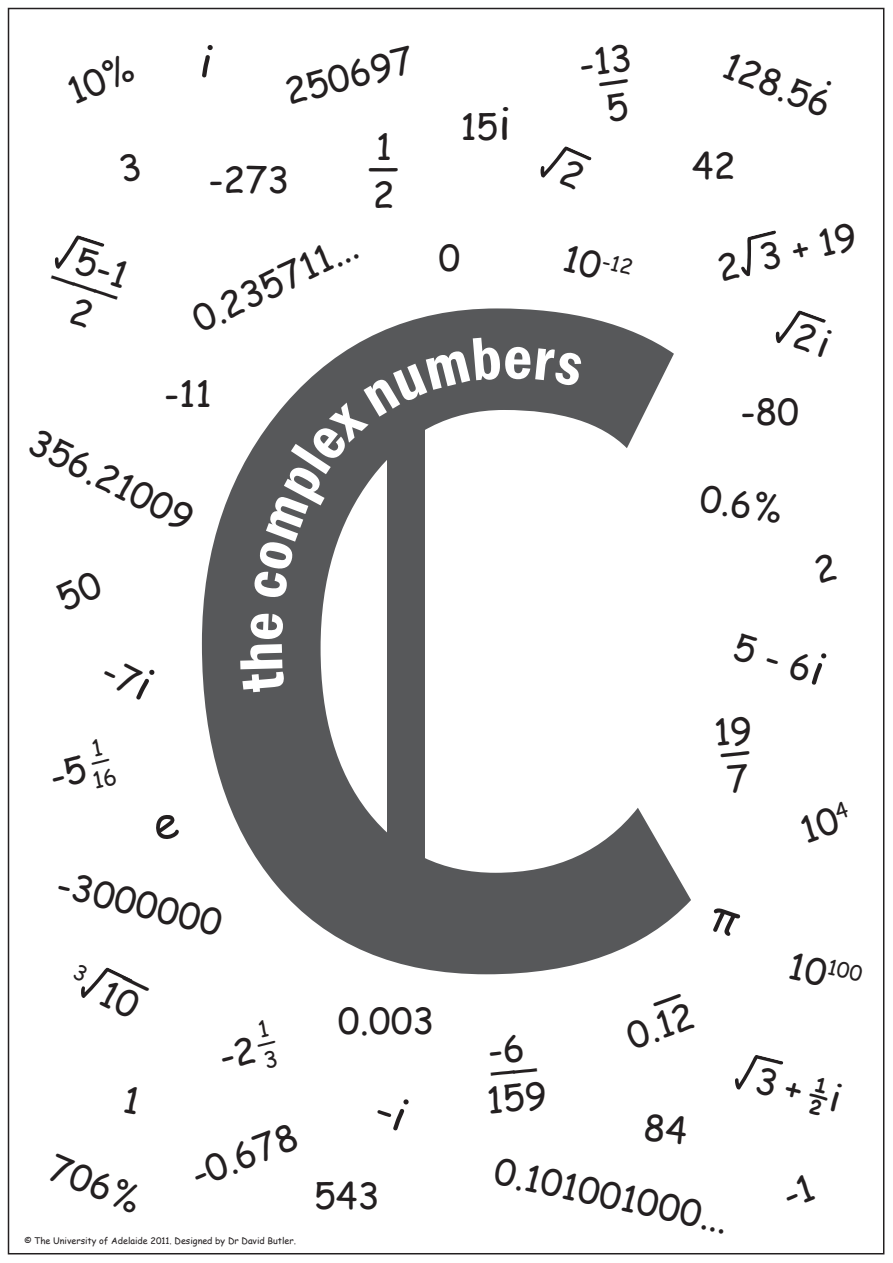
<style>
.page{position:relative;width:893px;height:1263px;background:#fff}
.page>*{position:absolute;margin:0;border:0;box-sizing:border-box;transform-origin:0 0}
.t1{font:36px "Comic Sans MS";color:#231f20}
.t2{font:21px "Comic Sans MS";color:#231f20}
.t3{font:9px "Comic Sans MS";color:#231f20}
.s1{font-size:45px}
.s2{font-size:36px}
.s3{font-size:39px}
</style>
<div class="page">
<svg style="left:202px;top:308px;width:489px;height:666px"></svg>
<div style="left:387px;top:353px;width:38px;height:583px;background:#57585a"></div>
<svg style="left:741px;top:230px;width:35px;height:46px"></svg>
<svg style="left:735px;top:1055px;width:48px;height:35px"></svg>
<div style="left:240px;top:613px;width:45px;height:80px;background:#57585a"></div>
<svg style="left:253px;top:336px;width:331px;height:263px"></svg>
<svg style="left:540px;top:146px;width:52px;height:32px"></svg>
<svg style="left:81px;top:967px;width:52px;height:31px"></svg>
<svg style="left:54px;top:235px;width:51px;height:34px"></svg>
<svg style="left:776px;top:310px;width:50px;height:33px"></svg>
<p class="t1" style="left:279px;top:67px;width:133px;rotate:-15deg">250697</p>
<p class="t1" style="left:209px;top:154px;width:82px">-273</p>
<p class="t1" style="left:376px;top:121px;width:18px">1</p>
<p class="t1" style="left:368px;top:142px;width:33px">―</p>
<p class="t1" style="left:373px;top:169px;width:23px">2</p>
<p class="t1" style="left:183px;top:298px;width:180px;rotate:-26deg">0.235711...</p>
<p class="t1" style="left:164px;top:368px;width:49px">-11</p>
<p class="t1" style="left:44px;top:416px;width:180px;rotate:27deg">356.21009</p>
<p class="t1" style="left:460px;top:100px;width:52px">15<span class="s1">i</span></p>
<p class="t1" style="left:438px;top:231px;width:23px">0</p>
<p class="t2" style="left:569px;top:236px;width:71px;rotate:14deg"><span class="s2">10</span>-12</p>
<p class="t1" style="left:735px;top:39px;width:115px;rotate:22deg">128.56</p>
<p class="t1" style="left:692px;top:139px;width:45px">42</p>
<p class="t1" style="left:711px;top:243px;width:144px;rotate:-14deg">2 3 + 19</p>
<p class="t1" style="left:740px;top:386px;width:60px">-80</p>
<p class="t1" style="left:704px;top:472px;width:84px;rotate:8deg">0.6%</p>
<p class="t1" style="left:743px;top:620px;width:95px;rotate:18deg">5 - 6<span class="s1">i</span></p>
<p class="t1" style="left:64px;top:857px;width:170px;rotate:14deg">-3000000</p>
<p class="t1" style="left:338px;top:994px;width:98px">0.003</p>
<p class="t1" style="left:619px;top:1012px;width:71px;rotate:-20deg">0.12</p>
<p class="t2" style="left:794px;top:944px;width:75px;rotate:12deg"><span class="s2">10</span>100</p>
<p class="t1" style="left:763px;top:1053px;width:89px;rotate:14deg">3 + ½<span class="s3">i</span></p>
<p class="t1" style="left:60px;top:1141px;width:97px;rotate:22deg">706%</p>
<p class="t1" style="left:182px;top:1151px;width:113px;rotate:-22deg">-0.678</p>
<p class="t3" style="left:24px;top:1234px;width:273px">© The University of Adelaide 2011. Designed by Dr David Butler.</p>
<p class="t1" style="left:314px;top:1169px;width:67px">543</p>
<p class="t1" style="left:501px;top:1144px;width:240px;rotate:12deg">0.101001000...</p>
</div>
